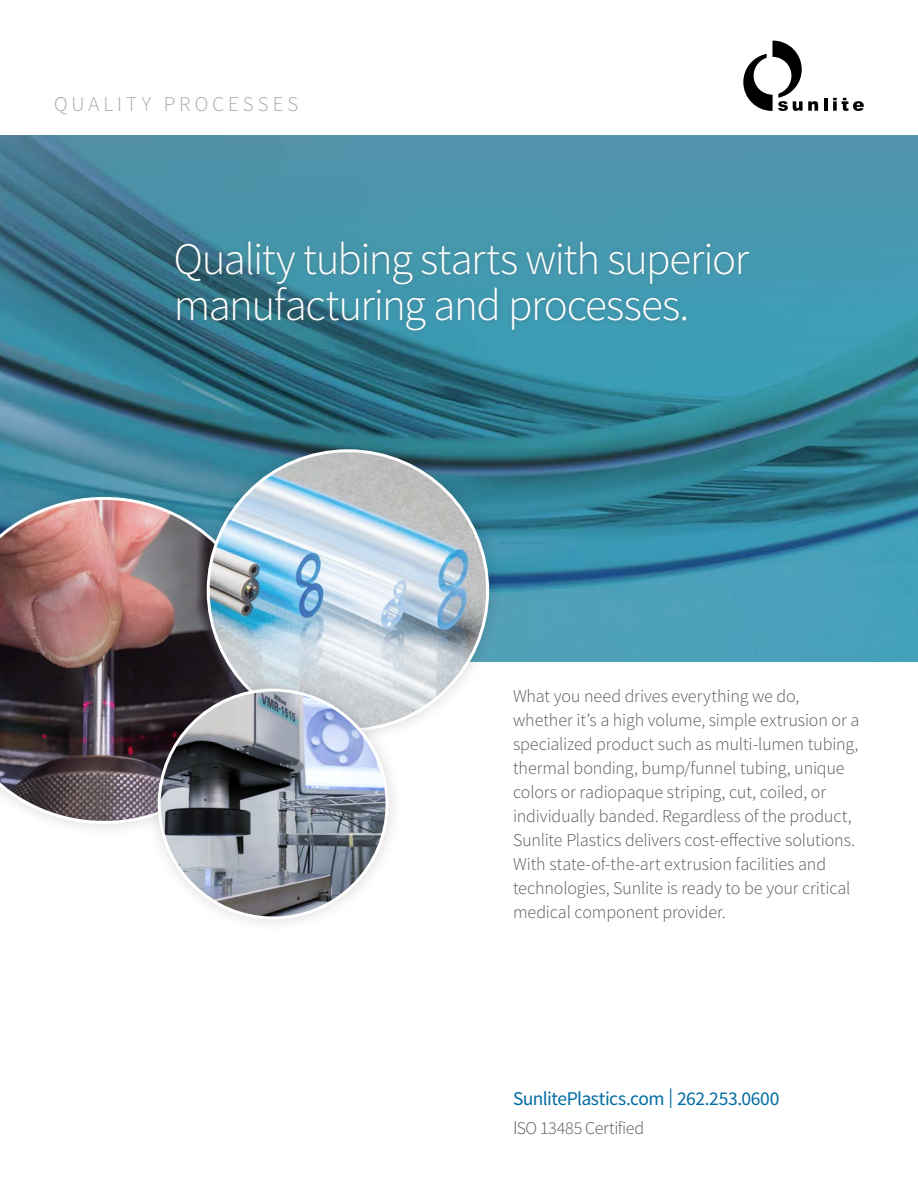
<style>
.page{position:relative;width:918px;height:1188px;background:#fff}
.page>*{position:absolute;margin:0;border:0;box-sizing:border-box;transform-origin:0 0}
.t1{font:300 45px/46.5px "Source Sans Pro";letter-spacing:-.035em;color:#fff}
.t2{font:300 21px "Source Sans Pro";letter-spacing:.195em;color:#a7a9ac}
.footer_text{font:19.5px "Source Sans Pro";letter-spacing:-.025em;color:#006ca2}
.footer_text-2{font:300 18px/24px "Source Sans Pro";letter-spacing:-.01em;color:#58595b}
.s1{font-size:19.5px}
</style>
<div class="page">
<img style="left:0;top:135px;width:918px;height:527px">
<svg style="left:824px;top:98px;width:3px;height:13px"></svg>
<svg style="left:743px;top:41px;width:75px;height:70px"></svg>
<svg style="left:833px;top:98px;width:31px;height:13px"></svg>
<div style="left:172px;top:237px;width:581px;height:97px;background:#5c4534;opacity:.25"></div>
<div style="left:0;top:482px;width:283px;height:357px;background:#000;opacity:.15"></div>
<img style="left:0;top:497px;width:192px;height:327px">
<div style="left:192px;top:435px;width:312px;height:311px;background:#000;opacity:.15"></div>
<img style="left:208px;top:451px;width:280px;height:279px">
<div style="left:142px;top:673px;width:262px;height:262px;background:#000;opacity:.15"></div>
<img style="left:159px;top:690px;width:228px;height:227px">
<p class="t2" style="left:54px;top:92px;width:246px">QUALITY PROCESSES</p>
<p class="t1" style="left:174px;top:236px;width:577px">Quality tubing starts with superior manufacturing and processes.</p>
<p class="footer_text-2" style="left:513px;top:684px;width:348px">What you need drives everything we do, whether it’s a high volume, simple extrusion or a specialized product such as multi-lumen tubing, thermal bonding, bump/funnel tubing, unique colors or radiopaque striping, cut, coiled, or individually banded. Regardless of the product, Sunlite Plastics delivers cost-effective solutions.<br>With state-of-the-art extrusion facilities and technologies, Sunlite is ready to be your critical medical component provider.</p>
<p class="footer_text" style="left:513px;top:1086px;width:268px">SunlitePlastics.com | 262.253.0600</p>
<p class="footer_text-2" style="left:513px;top:1116px;width:133px"><span class="s1">I</span>SO 13485 Certified</p>
</div>
